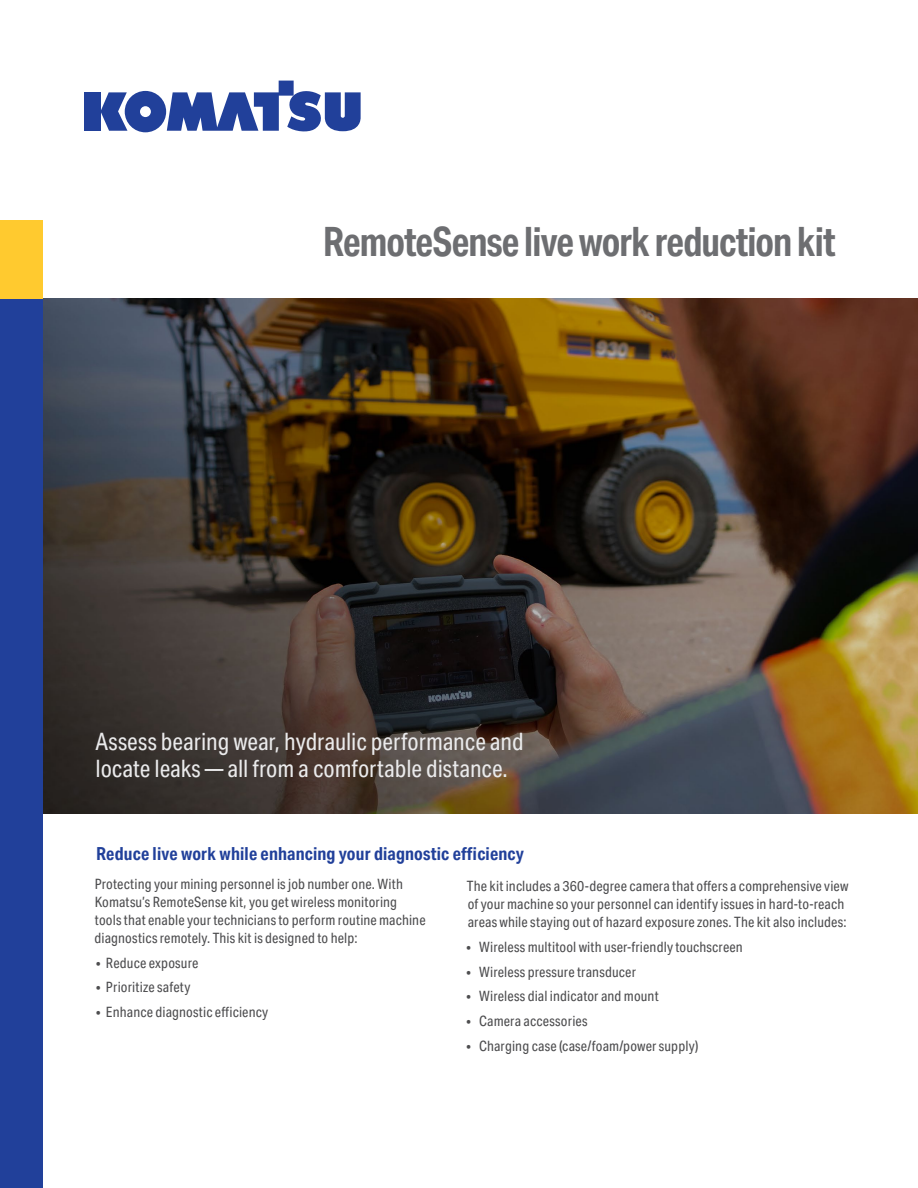
<style>
.page{position:relative;width:918px;height:1188px;background:#fff}
.page>*{position:absolute;margin:0;border:0;box-sizing:border-box;transform-origin:0 0}
.t1{font:700 40.5px "Aktiv Grotesk Cd";letter-spacing:-.025em;color:#6d6e71;scale:.95 1}
.t2{font:24px/27px "Aktiv Grotesk Cd";letter-spacing:-.005em;color:#eaeaeb}
.t3{font:700 18px "Aktiv Grotesk Cd";letter-spacing:.01em;color:#21409a}
.t4{font:14.25px/18px "Aktiv Grotesk Cd";letter-spacing:.01em;color:#4d4d4f}
</style>
<div class="page">
<img style="left:42px;top:299px;width:876px;height:514px">
<div style="left:0;top:299px;width:42px;height:889px;background:#21409a"></div>
<div style="left:0;top:220px;width:42px;height:79px;background:#ffca2f"></div>
<div style="left:84px;top:92px;width:17px;height:39px;background:#21409a"></div>
<svg style="left:101px;top:81px;width:260px;height:51px"></svg>
<h1 class="t1" style="left:323px;top:218px;width:541px">RemoteSense live work reduction kit</h1>
<h2 class="t2" style="left:95px;top:729px;width:430px">Assess bearing wear, hydraulic performance and locate leaks — all from a comfortable distance.</h2>
<p class="t3" style="left:96px;top:843px;width:429px">Reduce live work while enhancing your diagnostic efficiency</p>
<p class="t4" style="left:467px;top:877px;width:383px">The kit includes a 360-degree camera that offers a comprehensive view of your machine so your personnel can identify issues in hard-to-reach areas while staying out of hazard exposure zones. The kit also includes:</p>
<p class="t4" style="left:466px;top:938px;width:278px">• Wireless multitool with user-friendly touchscreen</p>
<p class="t4" style="left:466px;top:963px;width:171px">• Wireless pressure transducer</p>
<p class="t4" style="left:466px;top:988px;width:194px">• Wireless dial indicator and mount</p>
<p class="t4" style="left:466px;top:1012px;width:123px">• Camera accessories</p>
<p class="t4" style="left:466px;top:1037px;width:233px">• Charging case (case/foam/power supply)</p>
<p class="t4" style="left:95px;top:875px;width:333px">Protecting your mining personnel is job number one. With Komatsu’s RemoteSense kit, you get wireless monitoring tools that enable your technicians to perform routine machine diagnostics remotely. This kit is designed to help:</p>
<p class="t4" style="left:96px;top:954px;width:104px">• Reduce exposure</p>
<p class="t4" style="left:96px;top:979px;width:96px">• Prioritize safety</p>
<p class="t4" style="left:96px;top:1003px;width:173px">• Enhance diagnostic efficiency</p>
</div>
